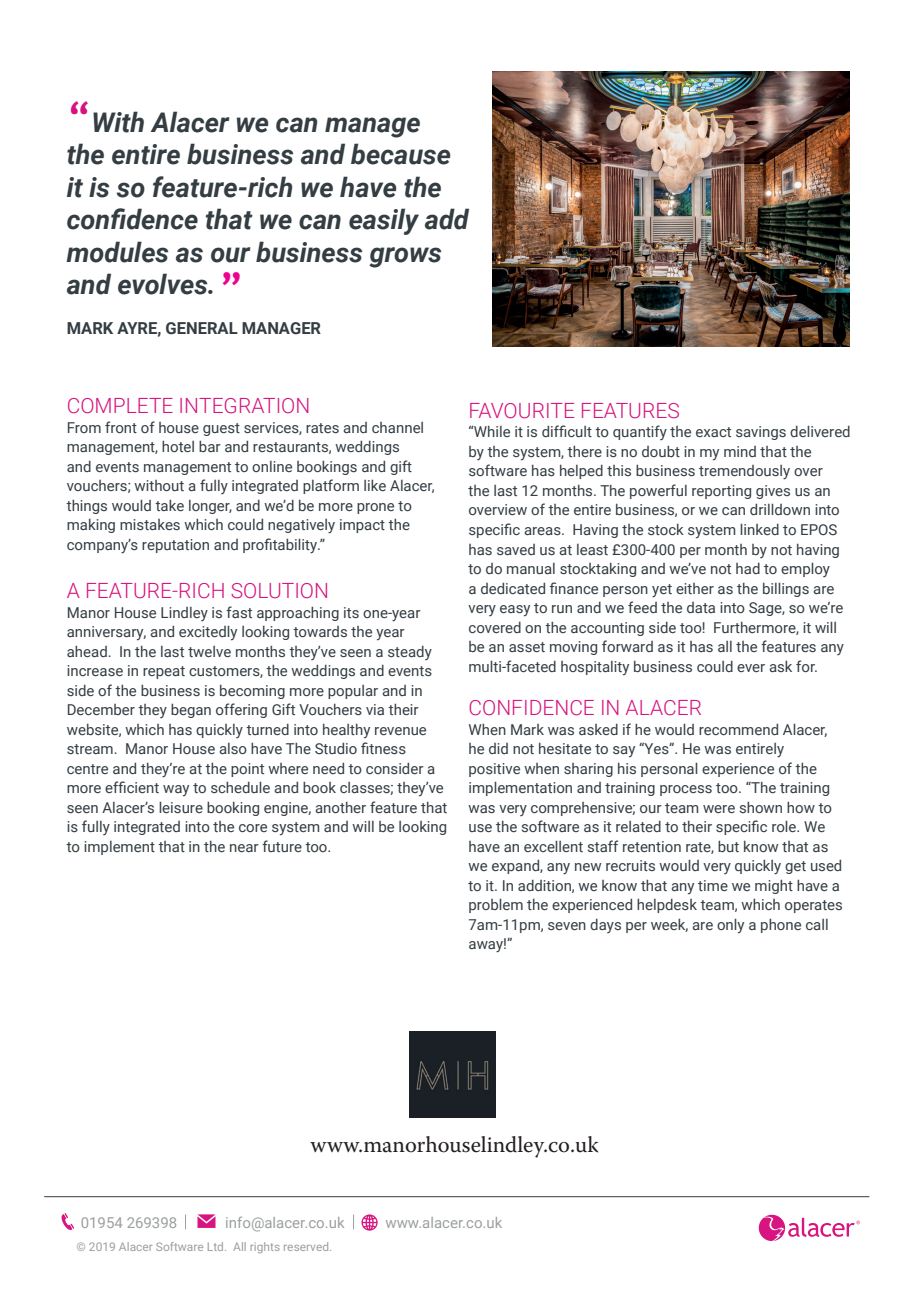
<style>
.page{position:relative;width:919px;height:1289px;background:#fff}
.page>*{position:absolute;margin:0;border:0;box-sizing:border-box;transform-origin:0 0}
.t1{font:700 42px "Trebuchet MS";color:#ed028c}
.t2{font:italic 700 27px/32.4px "Roboto";color:#333d42}
.t3{font:22.5px "Warnock Pro";color:#231f20}
.t4{font:300 21px "Roboto";color:#d6137e}
.t5{font:700 16.5px "Roboto";color:#333d42}
.t6{font:15px/19.5px "Roboto";color:#333d42}
.t7{font:15px "Roboto";color:#9ba09d}
.t8{font:12px "Roboto";color:#9ba09d}
.s1{font-family:"Trebuchet MS";font-style:normal;font-size:42px;color:#d6137e}
</style>
<div class="page">
<svg style="left:758px;top:1214px;width:102px;height:26px"></svg>
<hr style="left:44px;top:1196px;width:825px;height:1px;background:#333d42">
<svg style="left:361px;top:1214px;width:16px;height:16px"></svg>
<svg style="left:197px;top:1214px;width:18px;height:13px"></svg>
<svg style="left:61px;top:1213px;width:13px;height:16px"></svg>
<svg style="left:185px;top:1214px;width:1px;height:15px"></svg>
<svg style="left:353px;top:1214px;width:1px;height:15px"></svg>
<img style="left:492px;top:71px;width:357px;height:275px">
<img style="left:409px;top:1031px;width:86px;height:86px">
<h2 class="t2" style="left:67px;top:105px;width:403px"><span class="s1">“</span>With Alacer we can manage<br>the entire business and because it is so feature-rich we have the confidence that we can easily add modules as our business grows and evolves.</h2>
<p class="t5" style="left:67px;top:316px;width:256px">MARK AYRE, GENERAL MANAGER</p>
<h1 class="t1" style="left:219px;top:262px;width:26px">”</h1>
<h3 class="t4" style="left:67px;top:391px;width:245px">COMPLETE INTEGRATION</h3>
<p class="t6" style="left:67px;top:417px;width:369px">From front of house guest services, rates and channel management, hotel bar and restaurants, weddings<br>and events management to online bookings and gift vouchers; without a fully integrated platform like Alacer, things would take longer, and we’d be more prone to making mistakes which could negatively impact the company’s reputation and profitability.”</p>
<h3 class="t4" style="left:67px;top:576px;width:264px">A FEATURE-RICH SOLUTION</h3>
<p class="t6" style="left:67px;top:602px;width:382px">Manor House Lindley is fast approaching its one-year anniversary, and excitedly looking towards the year ahead. In the last twelve months they’ve seen a steady increase in repeat customers, the weddings and events side of the business is becoming more popular and in December they began offering Gift Vouchers via their website, which has quickly turned into healthy revenue stream. Manor House also have The Studio fitness centre and they’re at the point where need to consider a more efficient way to schedule and book classes; they’ve seen Alacer’s leisure booking engine, another feature that is fully integrated into the core system and will be looking to implement that in the near future too.</p>
<h3 class="t4" style="left:468px;top:396px;width:213px">FAVOURITE FEATURES</h3>
<p class="t6" style="left:468px;top:422px;width:384px">“While it is difficult to quantify the exact savings delivered by the system, there is no doubt in my mind that the software has helped this business tremendously over<br>the last 12 months. The powerful reporting gives us an overview of the entire business, or we can drilldown into specific areas. Having the stock system linked to EPOS has saved us at least £300-400 per month by not having to do manual stocktaking and we’ve not had to employ<br>a dedicated finance person yet either as the billings are very easy to run and we feed the data into Sage, so we’re covered on the accounting side too! Furthermore, it will be an asset moving forward as it has all the features any multi-faceted hospitality business could ever ask for.</p>
<h3 class="t4" style="left:468px;top:693px;width:235px">CONFIDENCE IN ALACER</h3>
<p class="t6" style="left:468px;top:719px;width:376px">When Mark was asked if he would recommend Alacer, he did not hesitate to say “Yes”. He was entirely<br>positive when sharing his personal experience of the implementation and training process too. “The training was very comprehensive; our team were shown how to use the software as it related to their specific role. We have an excellent staff retention rate, but know that as we expand, any new recruits would very quickly get used to it. In addition, we know that any time we might have a problem the experienced helpdesk team, which operates 7am-11pm, seven days per week, are only a phone call away!”</p>
<h3 class="t3" style="left:310px;top:1130px;width:289px">www.manorhouselindley.co.uk</h3>
<p class="t7" style="left:81px;top:1211px;width:98px">01954 269398</p>
<p class="t7" style="left:225px;top:1211px;width:121px">info@alacer.co.uk</p>
<p class="t7" style="left:385px;top:1211px;width:118px">www.alacer.co.uk</p>
<p class="t8" style="left:77px;top:1238px;width:257px">© 2019 Alacer Software Ltd. All rights reserved.</p>
</div>
